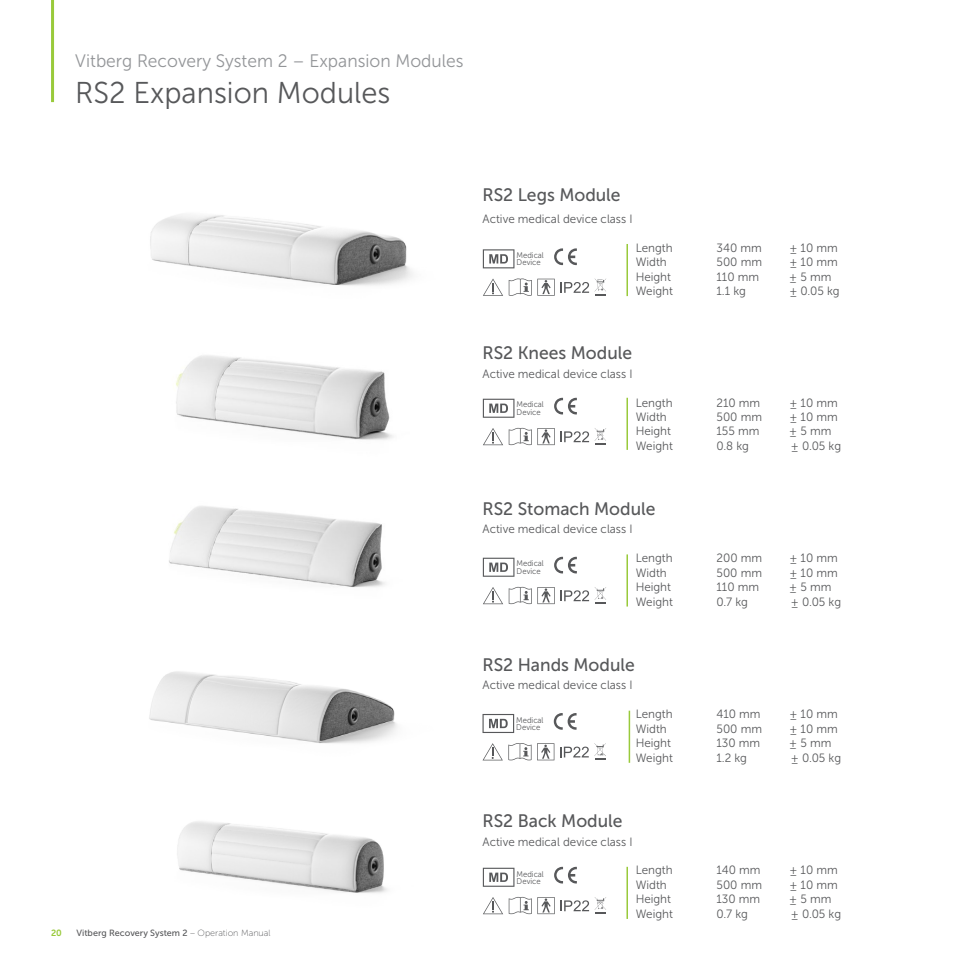
<style>
.page{position:relative;width:970px;height:970px;background:#fff}
.page>*{position:absolute;margin:0;border:0;box-sizing:border-box;transform-origin:0 0}
.NAGLOWEK_ROZDZIALU{font:30px "Museo Sans 300";color:#57585a}
.t1{font:18px "Museo Sans 500";color:#57585a}
.VITBERG_RS{font:18px "Museo Sans 300";color:#939598}
.t2{font:12px "Museo Sans 300";color:#57585a}
.t3{font:9px "Museo Sans 500";color:#57585a}
.t4{font:9px "Museo Sans 700";color:#99ca3b}
.t5{font:8.25px/7.2px "Museo Sans 300";color:#57585a;scale:.94 1}
.s1{font-family:"Museo Sans 100"}
</style>
<div class="page">
<img style="left:176px;top:355px;width:217px;height:85px">
<img style="left:149px;top:671px;width:248px;height:73px">
<img style="left:169px;top:506px;width:216px;height:82px">
<img style="left:150px;top:214px;width:263px;height:72px">
<img style="left:177px;top:821px;width:210px;height:72px">
<hr style="left:51px;top:0;width:3px;height:102px;background:#99ca3b">
<svg style="left:483px;top:428px;width:71px;height:17px"></svg>
<svg style="left:560px;top:428px;width:46px;height:17px"></svg>
<svg style="left:554px;top:398px;width:23px;height:16px"></svg>
<svg style="left:483px;top:398px;width:31px;height:20px"></svg>
<hr style="left:626px;top:398px;width:2px;height:52px;background:#99ca3b">
<svg style="left:483px;top:587px;width:71px;height:17px"></svg>
<svg style="left:560px;top:587px;width:46px;height:17px"></svg>
<svg style="left:554px;top:556px;width:23px;height:17px"></svg>
<svg style="left:483px;top:557px;width:31px;height:19px"></svg>
<hr style="left:626px;top:554px;width:2px;height:52px;background:#99ca3b">
<svg style="left:483px;top:743px;width:48px;height:17px"></svg>
<svg style="left:537px;top:743px;width:17px;height:17px"></svg>
<svg style="left:560px;top:746px;width:28px;height:11px"></svg>
<svg style="left:553px;top:713px;width:23px;height:16px"></svg>
<svg style="left:482px;top:714px;width:32px;height:19px"></svg>
<svg style="left:594px;top:743px;width:12px;height:17px"></svg>
<hr style="left:628px;top:710px;width:2px;height:52px;background:#99ca3b">
<svg style="left:483px;top:896px;width:71px;height:18px"></svg>
<svg style="left:554px;top:866px;width:23px;height:17px"></svg>
<svg style="left:483px;top:867px;width:31px;height:19px"></svg>
<svg style="left:560px;top:897px;width:46px;height:17px"></svg>
<hr style="left:626px;top:866px;width:2px;height:52px;background:#99ca3b">
<hr style="left:626px;top:244px;width:2px;height:52px;background:#99ca3b">
<svg style="left:554px;top:248px;width:23px;height:17px"></svg>
<svg style="left:483px;top:249px;width:31px;height:19px"></svg>
<svg style="left:483px;top:278px;width:71px;height:18px"></svg>
<svg style="left:560px;top:278px;width:46px;height:17px"></svg>
<p class="VITBERG_RS" style="left:75px;top:51px;width:389px">Vitberg Recovery System 2 – Expansion Modules</p>
<p class="NAGLOWEK_ROZDZIALU" style="left:75px;top:76px;width:316px">RS2 Expansion Modules</p>
<p class="t4" style="left:51px;top:927px;width:12px">20</p>
<p class="t3" style="left:76px;top:927px;width:195px">Vitberg Recovery System 2 <span class="s1">– Operation Manual</span></p>
<p class="t1" style="left:482px;top:185px;width:140px">RS2 Legs Module</p>
<p class="t2" style="left:482px;top:212px;width:152px">Active medical device class I</p>
<p class="t5" style="left:516px;top:252px;width:31px">Medical<br>Device</p>
<p class="t2" style="left:635px;top:241px;width:38px">Length</p>
<p class="t2" style="left:716px;top:241px;width:47px">340 mm</p>
<p class="t2" style="left:789px;top:241px;width:50px">± 10 mm</p>
<p class="t2" style="left:635px;top:256px;width:33px">Width</p>
<p class="t2" style="left:716px;top:256px;width:47px">500 mm</p>
<p class="t2" style="left:789px;top:256px;width:50px">± 10 mm</p>
<p class="t2" style="left:635px;top:270px;width:37px">Height</p>
<p class="t2" style="left:716px;top:270px;width:44px">110 mm</p>
<p class="t2" style="left:789px;top:270px;width:44px">± 5 mm</p>
<p class="t2" style="left:635px;top:284px;width:39px">Weight</p>
<p class="t2" style="left:716px;top:284px;width:31px">1.1 kg</p>
<p class="t2" style="left:789px;top:284px;width:52px">± 0.05 kg</p>
<p class="t1" style="left:482px;top:343px;width:151px">RS2 Knees Module</p>
<p class="t2" style="left:482px;top:367px;width:152px">Active medical device class I</p>
<p class="t5" style="left:516px;top:401px;width:31px">Medical<br>Device</p>
<p class="t2" style="left:635px;top:396px;width:38px">Length</p>
<p class="t2" style="left:716px;top:396px;width:45px">210 mm</p>
<p class="t2" style="left:789px;top:396px;width:50px">± 10 mm</p>
<p class="t2" style="left:635px;top:410px;width:33px">Width</p>
<p class="t2" style="left:716px;top:410px;width:47px">500 mm</p>
<p class="t2" style="left:789px;top:410px;width:50px">± 10 mm</p>
<p class="t2" style="left:635px;top:425px;width:37px">Height</p>
<p class="t2" style="left:716px;top:425px;width:44px">155 mm</p>
<p class="t2" style="left:789px;top:425px;width:44px">± 5 mm</p>
<p class="t2" style="left:635px;top:439px;width:39px">Weight</p>
<p class="t2" style="left:716px;top:439px;width:34px">0.8 kg</p>
<p class="t2" style="left:791px;top:439px;width:52px">± 0.05 kg</p>
<p class="t1" style="left:482px;top:498px;width:174px">RS2 Stomach Module</p>
<p class="t2" style="left:482px;top:523px;width:152px">Active medical device class I</p>
<p class="t2" style="left:635px;top:551px;width:38px">Length</p>
<p class="t2" style="left:716px;top:551px;width:47px">200 mm</p>
<p class="t2" style="left:789px;top:551px;width:50px">± 10 mm</p>
<p class="t2" style="left:635px;top:566px;width:33px">Width</p>
<p class="t2" style="left:716px;top:566px;width:47px">500 mm</p>
<p class="t2" style="left:789px;top:566px;width:50px">± 10 mm</p>
<p class="t2" style="left:635px;top:580px;width:37px">Height</p>
<p class="t2" style="left:716px;top:580px;width:44px">110 mm</p>
<p class="t2" style="left:789px;top:580px;width:44px">± 5 mm</p>
<p class="t2" style="left:635px;top:595px;width:39px">Weight</p>
<p class="t2" style="left:716px;top:595px;width:33px">0.7 kg</p>
<p class="t2" style="left:791px;top:595px;width:52px">± 0.05 kg</p>
<p class="t5" style="left:516px;top:560px;width:31px">Medical<br>Device</p>
<p class="t1" style="left:482px;top:654px;width:154px">RS2 Hands Module</p>
<p class="t2" style="left:482px;top:679px;width:152px">Active medical device class I</p>
<p class="t5" style="left:516px;top:716px;width:31px">Medical<br>Device</p>
<p class="t2" style="left:635px;top:707px;width:38px">Length</p>
<p class="t2" style="left:716px;top:707px;width:46px">410 mm</p>
<p class="t2" style="left:789px;top:707px;width:50px">± 10 mm</p>
<p class="t2" style="left:635px;top:722px;width:33px">Width</p>
<p class="t2" style="left:716px;top:722px;width:47px">500 mm</p>
<p class="t2" style="left:789px;top:722px;width:50px">± 10 mm</p>
<p class="t2" style="left:635px;top:736px;width:37px">Height</p>
<p class="t2" style="left:716px;top:736px;width:45px">130 mm</p>
<p class="t2" style="left:789px;top:736px;width:44px">± 5 mm</p>
<p class="t2" style="left:635px;top:751px;width:39px">Weight</p>
<p class="t2" style="left:716px;top:751px;width:32px">1.2 kg</p>
<p class="t2" style="left:791px;top:751px;width:52px">± 0.05 kg</p>
<p class="t1" style="left:482px;top:810px;width:141px">RS2 Back Module</p>
<p class="t2" style="left:482px;top:835px;width:152px">Active medical device class I</p>
<p class="t5" style="left:516px;top:870px;width:31px">Medical<br>Device</p>
<p class="t2" style="left:635px;top:863px;width:38px">Length</p>
<p class="t2" style="left:716px;top:863px;width:45px">140 mm</p>
<p class="t2" style="left:789px;top:863px;width:50px">± 10 mm</p>
<p class="t2" style="left:635px;top:878px;width:33px">Width</p>
<p class="t2" style="left:716px;top:878px;width:47px">500 mm</p>
<p class="t2" style="left:789px;top:878px;width:50px">± 10 mm</p>
<p class="t2" style="left:635px;top:892px;width:37px">Height</p>
<p class="t2" style="left:716px;top:892px;width:45px">130 mm</p>
<p class="t2" style="left:789px;top:892px;width:44px">± 5 mm</p>
<p class="t2" style="left:635px;top:907px;width:39px">Weight</p>
<p class="t2" style="left:716px;top:907px;width:33px">0.7 kg</p>
<p class="t2" style="left:791px;top:907px;width:52px">± 0.05 kg</p>
</div>
